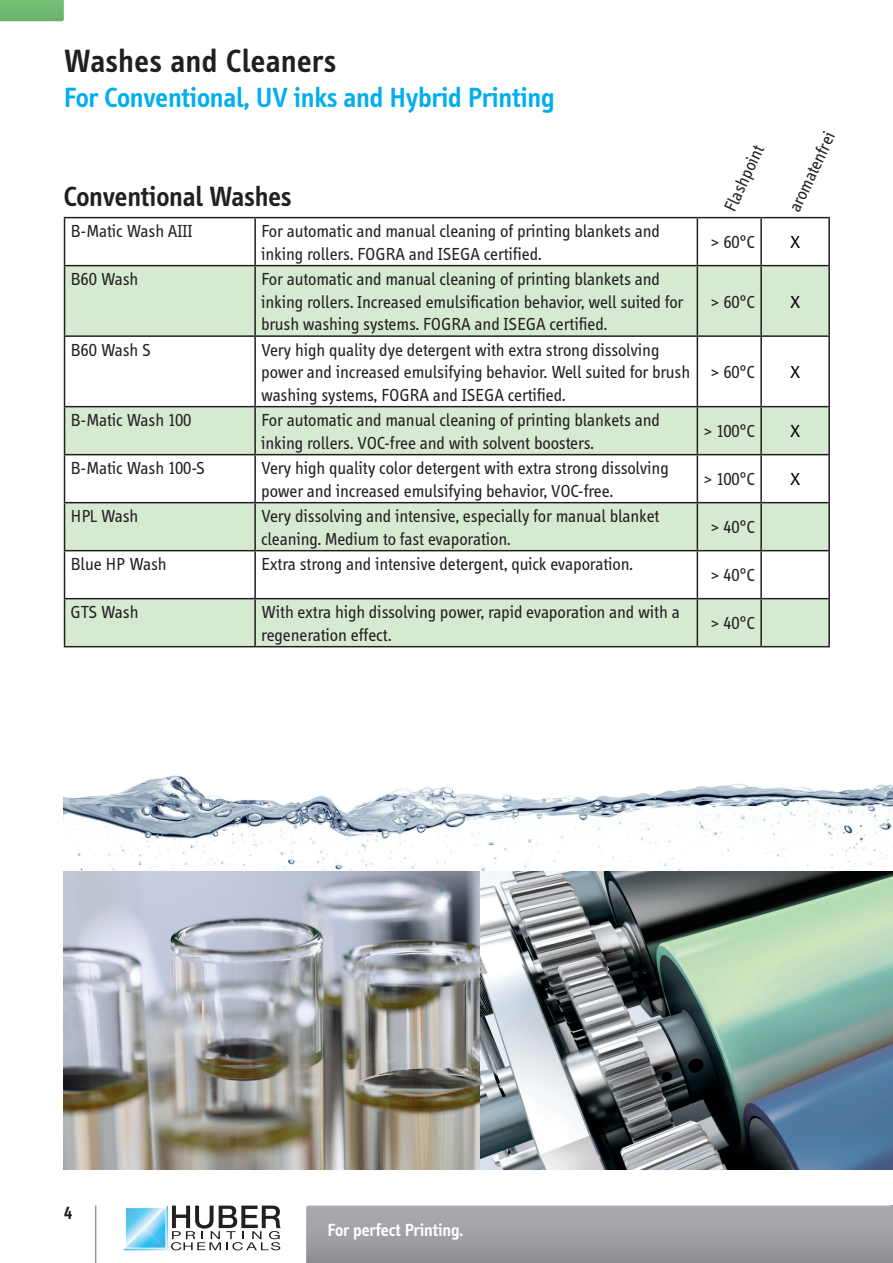
<style>
.page{position:relative;width:893px;height:1263px;background:#fff}
.page>*{position:absolute;margin:0;border:0;box-sizing:border-box;transform-origin:0 0}
.t1{font:600 33px "Info";letter-spacing:.015em;color:#231f20}
.t2{font:600 28.5px "Info";color:#00aeef}
.t3{font:600 28.5px "Info";color:#231f20}
.t4{font:18px/22.5px "Info";color:#231f20}
.t5{font:600 18px "Info";color:#fff}
.t6{font:18px "Info";color:#000}
.t7{font:600 18px "Info";color:#231f20}
</style>
<div class="page">
<svg style="left:0;top:0;width:64px;height:21px"></svg>
<svg style="left:123px;top:1205px;width:158px;height:46px"></svg>
<hr style="left:95px;top:1205px;width:1px;height:58px;background:#939598">
<svg style="left:306px;top:1205px;width:587px;height:58px;background:#9ea0a3"></svg>
<img style="left:64px;top:775px;width:829px;height:394px">
<svg style="left:65px;top:266px;width:763px;height:380px;fill:#d5ead1"></svg>
<svg style="left:65px;top:551px;width:763px;height:47px"></svg>
<hr style="left:64px;top:218px;width:1px;height:47px;background:#231f20">
<hr style="left:254px;top:218px;width:2px;height:47px;background:#231f20">
<hr style="left:697px;top:218px;width:1px;height:47px;background:#231f20">
<hr style="left:760px;top:218px;width:2px;height:47px;background:#231f20">
<hr style="left:828px;top:218px;width:2px;height:47px;background:#231f20">
<hr style="left:64px;top:265px;width:191px;height:1px;background:#231f20">
<hr style="left:64px;top:266px;width:1px;height:69px;background:#231f20">
<hr style="left:255px;top:265px;width:442px;height:1px;background:#231f20">
<hr style="left:254px;top:266px;width:2px;height:69px;background:#231f20">
<hr style="left:697px;top:265px;width:64px;height:1px;background:#231f20">
<hr style="left:697px;top:266px;width:1px;height:69px;background:#231f20">
<hr style="left:761px;top:265px;width:69px;height:1px;background:#231f20">
<hr style="left:760px;top:266px;width:2px;height:69px;background:#231f20">
<hr style="left:828px;top:266px;width:2px;height:69px;background:#231f20">
<hr style="left:64px;top:335px;width:191px;height:2px;background:#231f20">
<hr style="left:64px;top:337px;width:1px;height:69px;background:#231f20">
<hr style="left:255px;top:335px;width:442px;height:2px;background:#231f20">
<hr style="left:254px;top:337px;width:2px;height:69px;background:#231f20">
<hr style="left:697px;top:335px;width:64px;height:2px;background:#231f20">
<hr style="left:697px;top:337px;width:1px;height:69px;background:#231f20">
<hr style="left:761px;top:335px;width:69px;height:2px;background:#231f20">
<hr style="left:760px;top:337px;width:2px;height:69px;background:#231f20">
<hr style="left:828px;top:337px;width:2px;height:69px;background:#231f20">
<hr style="left:64px;top:406px;width:191px;height:1px;background:#231f20">
<hr style="left:64px;top:407px;width:1px;height:47px;background:#231f20">
<hr style="left:255px;top:406px;width:442px;height:1px;background:#231f20">
<hr style="left:254px;top:407px;width:2px;height:47px;background:#231f20">
<hr style="left:697px;top:406px;width:64px;height:1px;background:#231f20">
<hr style="left:697px;top:407px;width:1px;height:47px;background:#231f20">
<hr style="left:761px;top:406px;width:69px;height:1px;background:#231f20">
<hr style="left:760px;top:407px;width:2px;height:47px;background:#231f20">
<hr style="left:828px;top:407px;width:2px;height:47px;background:#231f20">
<hr style="left:64px;top:454px;width:191px;height:1px;background:#231f20">
<hr style="left:64px;top:455px;width:1px;height:47px;background:#231f20">
<hr style="left:255px;top:454px;width:442px;height:1px;background:#231f20">
<hr style="left:254px;top:455px;width:2px;height:47px;background:#231f20">
<hr style="left:697px;top:454px;width:64px;height:1px;background:#231f20">
<hr style="left:697px;top:455px;width:1px;height:47px;background:#231f20">
<hr style="left:761px;top:454px;width:69px;height:1px;background:#231f20">
<hr style="left:760px;top:455px;width:2px;height:47px;background:#231f20">
<hr style="left:828px;top:455px;width:2px;height:47px;background:#231f20">
<hr style="left:64px;top:502px;width:191px;height:1px;background:#231f20">
<hr style="left:64px;top:503px;width:1px;height:47px;background:#231f20">
<hr style="left:255px;top:502px;width:442px;height:1px;background:#231f20">
<hr style="left:254px;top:503px;width:2px;height:47px;background:#231f20">
<hr style="left:697px;top:502px;width:64px;height:1px;background:#231f20">
<hr style="left:697px;top:503px;width:1px;height:47px;background:#231f20">
<hr style="left:761px;top:502px;width:69px;height:1px;background:#231f20">
<hr style="left:760px;top:503px;width:2px;height:47px;background:#231f20">
<hr style="left:828px;top:503px;width:2px;height:47px;background:#231f20">
<hr style="left:64px;top:550px;width:191px;height:1px;background:#231f20">
<hr style="left:64px;top:551px;width:1px;height:47px;background:#231f20">
<hr style="left:255px;top:550px;width:442px;height:1px;background:#231f20">
<hr style="left:254px;top:551px;width:2px;height:47px;background:#231f20">
<hr style="left:697px;top:550px;width:64px;height:1px;background:#231f20">
<hr style="left:697px;top:551px;width:1px;height:47px;background:#231f20">
<hr style="left:761px;top:550px;width:69px;height:1px;background:#231f20">
<hr style="left:760px;top:551px;width:2px;height:47px;background:#231f20">
<hr style="left:828px;top:551px;width:2px;height:47px;background:#231f20">
<hr style="left:64px;top:598px;width:191px;height:1px;background:#231f20">
<hr style="left:64px;top:599px;width:1px;height:47px;background:#231f20">
<hr style="left:255px;top:598px;width:442px;height:1px;background:#231f20">
<hr style="left:254px;top:599px;width:2px;height:47px;background:#231f20">
<hr style="left:697px;top:598px;width:64px;height:1px;background:#231f20">
<hr style="left:697px;top:599px;width:1px;height:47px;background:#231f20">
<hr style="left:761px;top:598px;width:69px;height:1px;background:#231f20">
<hr style="left:760px;top:599px;width:2px;height:47px;background:#231f20">
<hr style="left:828px;top:599px;width:2px;height:47px;background:#231f20">
<hr style="left:64px;top:646px;width:191px;height:1px;background:#231f20">
<hr style="left:255px;top:646px;width:442px;height:1px;background:#231f20">
<hr style="left:697px;top:646px;width:64px;height:1px;background:#231f20">
<hr style="left:761px;top:646px;width:69px;height:1px;background:#231f20">
<hr style="left:64px;top:217px;width:191px;height:1px;background:#231f20">
<hr style="left:255px;top:217px;width:442px;height:1px;background:#231f20">
<hr style="left:697px;top:217px;width:64px;height:1px;background:#231f20">
<hr style="left:761px;top:217px;width:69px;height:1px;background:#231f20">
<h1 class="t1" style="left:64px;top:42px;width:274px">Washes and Cleaners</h1>
<h2 class="t2" style="left:64px;top:82px;width:492px">For Conventional, UV inks and Hybrid Printing</h2>
<h2 class="t3" style="left:64px;top:181px;width:229px">Conventional Washes</h2>
<p class="t4" style="left:719px;top:206px;width:72px;rotate:-65deg">Flashpoint</p>
<p class="t4" style="left:784px;top:206px;width:87px;rotate:-65deg">aromatenfrei</p>
<p class="t4" style="left:71px;top:220px;width:123px">B-Matic Wash AIII</p>
<p class="t4" style="left:261px;top:220px;width:400px">For automatic and manual cleaning of printing blankets and inking rollers. FOGRA and ISEGA certified.</p>
<p class="t4" style="left:710px;top:231px;width:46px">&gt; 60°C</p>
<p class="t6" style="left:790px;top:232px;width:12px">X</p>
<p class="t4" style="left:71px;top:268px;width:69px">B60 Wash</p>
<p class="t4" style="left:261px;top:268px;width:424px">For automatic and manual cleaning of printing blankets and inking rollers. Increased emulsification behavior, well suited for brush washing systems. FOGRA and ISEGA certified.</p>
<p class="t4" style="left:710px;top:291px;width:46px">&gt; 60°C</p>
<p class="t6" style="left:790px;top:292px;width:12px">X</p>
<p class="t4" style="left:71px;top:339px;width:82px">B60 Wash S</p>
<p class="t4" style="left:261px;top:339px;width:430px">Very high quality dye detergent with extra strong dissolving power and increased emulsifying behavior. Well suited for brush washing systems, FOGRA and ISEGA certified.</p>
<p class="t4" style="left:710px;top:361px;width:46px">&gt; 60°C</p>
<p class="t6" style="left:790px;top:362px;width:12px">X</p>
<p class="t4" style="left:71px;top:409px;width:122px">B-Matic Wash 100</p>
<p class="t4" style="left:261px;top:409px;width:400px">For automatic and manual cleaning of printing blankets and inking rollers. VOC-free and with solvent boosters.</p>
<p class="t4" style="left:703px;top:420px;width:53px">&gt; 100°C</p>
<p class="t6" style="left:790px;top:421px;width:12px">X</p>
<p class="t4" style="left:71px;top:457px;width:135px">B-Matic Wash 100-S</p>
<p class="t4" style="left:261px;top:457px;width:409px">Very high quality color detergent with extra strong dissolving power and increased emulsifying behavior, VOC-free.</p>
<p class="t4" style="left:703px;top:468px;width:53px">&gt; 100°C</p>
<p class="t6" style="left:790px;top:469px;width:12px">X</p>
<p class="t4" style="left:71px;top:505px;width:69px">HPL Wash</p>
<p class="t4" style="left:261px;top:505px;width:400px">Very dissolving and intensive, especially for manual blanket cleaning. Medium to fast evaporation.</p>
<p class="t4" style="left:710px;top:516px;width:46px">&gt; 40°C</p>
<p class="t4" style="left:71px;top:553px;width:98px">Blue HP Wash</p>
<p class="t4" style="left:261px;top:553px;width:373px">Extra strong and intensive detergent, quick evaporation.</p>
<p class="t4" style="left:710px;top:564px;width:46px">&gt; 40°C</p>
<p class="t4" style="left:71px;top:601px;width:69px">GTS Wash</p>
<p class="t4" style="left:261px;top:601px;width:420px">With extra high dissolving power, rapid evaporation and with a regeneration effect.</p>
<p class="t4" style="left:710px;top:612px;width:46px">&gt; 40°C</p>
<p class="t7" style="left:64px;top:1203px;width:10px">4</p>
<p class="t5" style="left:327px;top:1219px;width:137px">For perfect Printing.</p>
</div>
